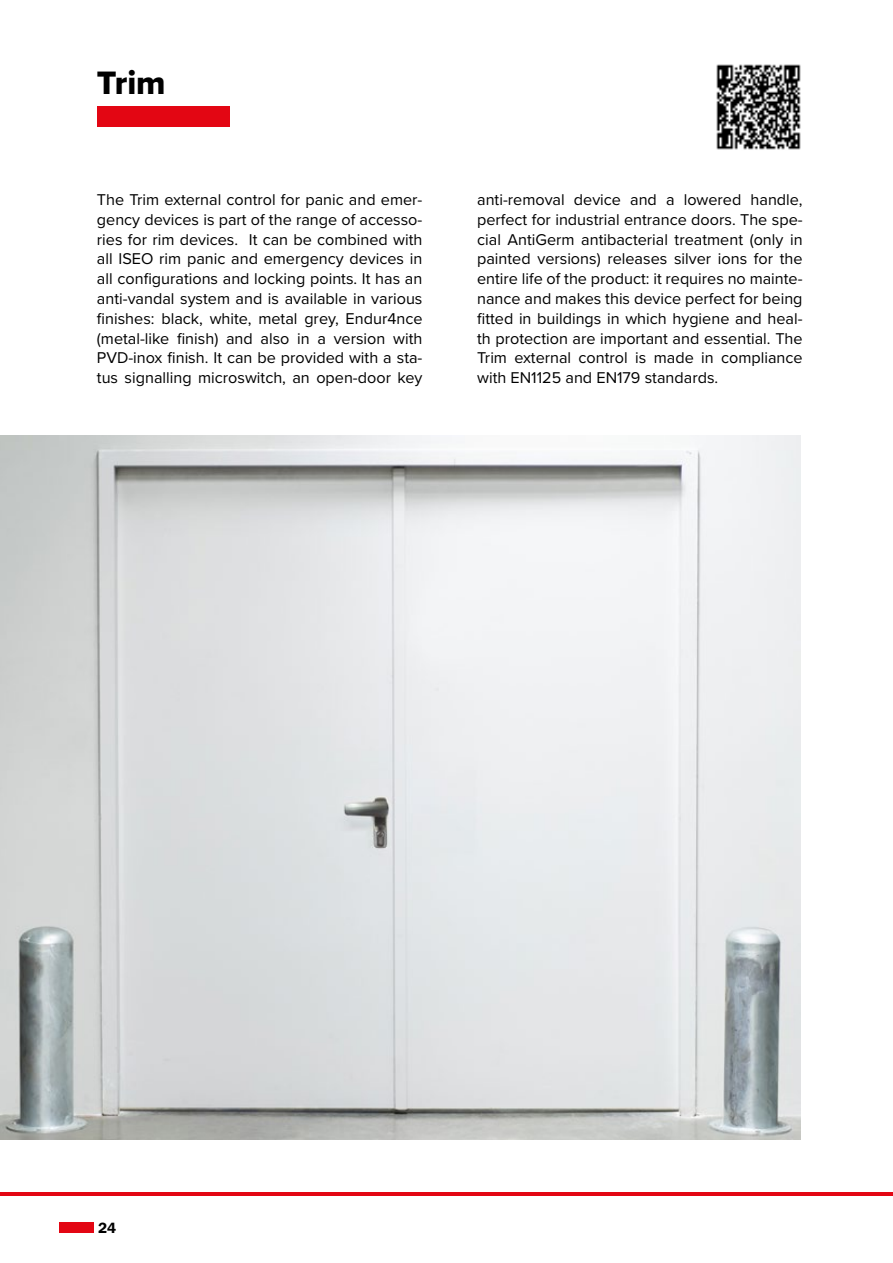
<style>
.page{position:relative;width:893px;height:1263px;background:#fff}
.page>*{position:absolute;margin:0;border:0;box-sizing:border-box;transform-origin:0 0}
.t1{font:33.6px "Proxima Nova Extrabld";color:#000}
.t2{font:16.2px/19.8px "Proxima Nova";color:#000;text-align:justify}
.t3{font:600 15px "ITC Franklin Gothic Std";color:#000}
.s1{color:#fff}
</style>
<div class="page">
<div style="left:60px;top:1222px;width:34px;height:11px;background:#e30613"></div>
<hr style="left:0;top:1192px;width:893px;height:4px;background:#e30613">
<div style="left:97px;top:106px;width:132px;height:21px;background:#e30613"></div>
<img style="left:0;top:435px;width:800px;height:705px">
<img style="left:716px;top:64px;width:85px;height:86px">
<h1 class="t1" style="left:97px;top:58px;width:70px">Trim</h1>
<p class="t2" style="left:97px;top:189px;width:327px">The Trim external control for panic and emer&shy;gency devices is part of the range of accesso&shy;ries for rim devices. It can be combined with all ISEO rim panic and emergency devices in all configurations and locking points. It has an anti-vandal system and is available in various finishes: black, white, metal grey, Endur4nce (metal-like finish) and also in a version with PVD-inox finish. It can be provided with a sta&shy;tus signalling microswitch, an open-door key</p>
<p class="t2" style="left:477px;top:189px;width:327px">anti-removal device and a lowered handle, perfect for industrial entrance doors. The spe&shy;cial AntiGerm antibacterial treatment (only in painted versions) releases silver ions for the entire life of the product: it requires no mainte&shy;nance and makes this device perfect for being fitted in buildings in which hygiene and heal&shy;th protection are important and essential. The Trim external control is made in compliance with EN1125 and EN179 standards.</p>
<p class="t3" style="left:98px;top:1219px;width:24px">24<span class="s1">24</span></p>
</div>
